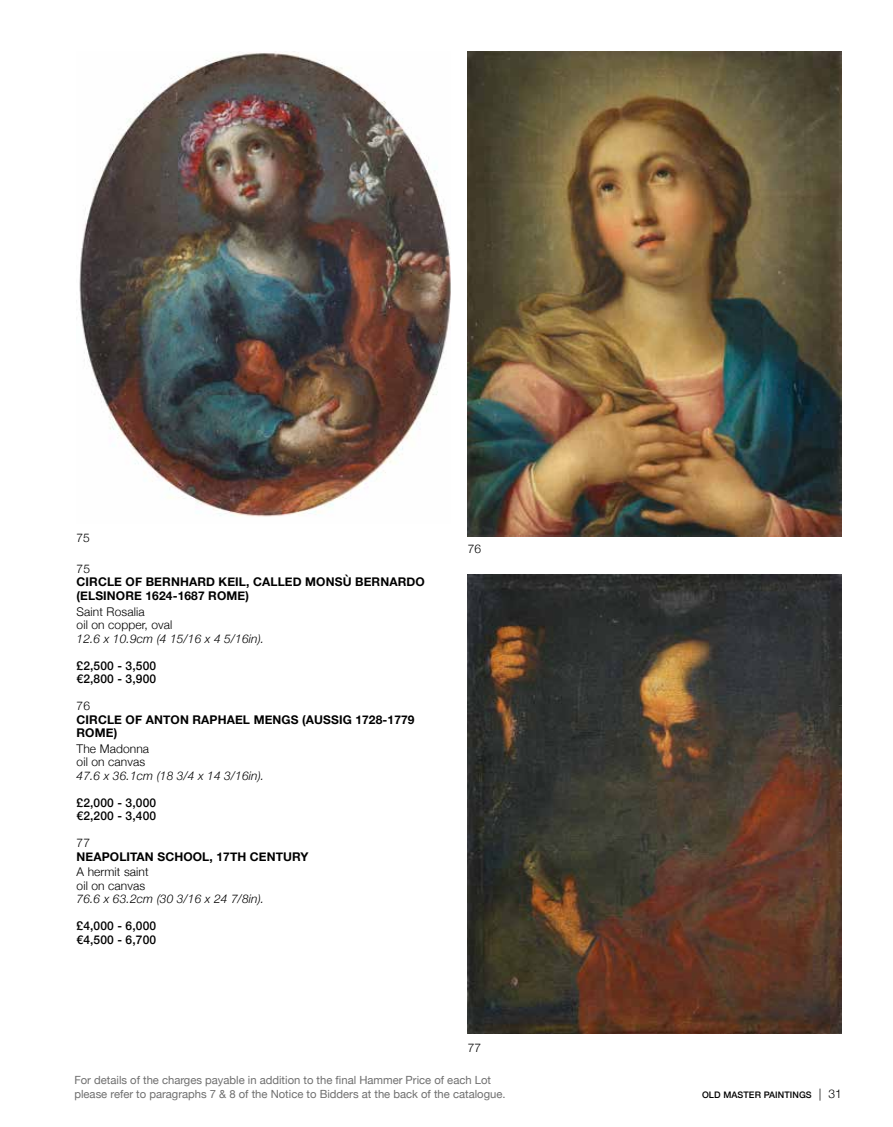
<style>
.page{position:relative;width:893px;height:1127px;background:#fff}
.page>*{position:absolute;margin:0;border:0;box-sizing:border-box;transform-origin:0 0}
.t1{font:700 12px/13.5px "Helvetica Neue";letter-spacing:.01em;color:#000}
.t2{font:300 12px/13.5px "Helvetica Neue";letter-spacing:.01em;color:#000}
.t3{font:italic 300 12px "Helvetica Neue";letter-spacing:.01em;color:#000}
.t4{font:500 12px/13.5px "Helvetica Neue";letter-spacing:.01em;color:#000}
.t5{font:11.25px/13.5px "Helvetica Neue";color:#6f6f6f}
.t6{font:500 9px "Helvetica Neue";letter-spacing:.01em;color:#000}
.s1{font-weight:300;font-size:12px}
</style>
<div class="page">
<img style="left:468px;top:575px;width:374px;height:458px">
<img style="left:79px;top:51px;width:372px;height:466px">
<img style="left:468px;top:51px;width:374px;height:485px">
<p class="t2" style="left:77px;top:530px;width:15px">75</p>
<p class="t2" style="left:77px;top:561px;width:15px">75</p>
<p class="t1" style="left:77px;top:576px;width:350px">CIRCLE OF BERNHARD KEIL, CALLED MONSÙ BERNARDO (ELSINORE 1624-1687 ROME)</p>
<p class="t2" style="left:77px;top:604px;width:97px">Saint Rosalia<br>oil on copper, oval</p>
<p class="t3" style="left:77px;top:629px;width:189px">12.6 x 10.9cm (4 15/16 x 4 5/16in).</p>
<p class="t4" style="left:77px;top:657px;width:81px">£2,500 - 3,500 €2,800 - 3,900</p>
<p class="t2" style="left:77px;top:698px;width:15px">76</p>
<p class="t1" style="left:77px;top:713px;width:340px">CIRCLE OF ANTON RAPHAEL MENGS (AUSSIG 1728-1779<br>ROME)</p>
<p class="t2" style="left:77px;top:741px;width:74px">The Madonna oil on canvas</p>
<p class="t3" style="left:77px;top:766px;width:189px">47.6 x 36.1cm (18 3/4 x 14 3/16in).</p>
<p class="t4" style="left:77px;top:795px;width:81px">£2,000 - 3,000 €2,200 - 3,400</p>
<p class="t2" style="left:77px;top:835px;width:15px">77</p>
<p class="t1" style="left:77px;top:850px;width:234px">NEAPOLITAN SCHOOL, 17TH CENTURY</p>
<p class="t2" style="left:77px;top:864px;width:74px">A hermit saint oil on canvas</p>
<p class="t3" style="left:77px;top:889px;width:189px">76.6 x 63.2cm (30 3/16 x 24 7/8in).</p>
<p class="t4" style="left:77px;top:918px;width:81px">£4,000 - 6,000 €4,500 - 6,700</p>
<p class="t2" style="left:468px;top:541px;width:15px">76</p>
<p class="t2" style="left:468px;top:1040px;width:15px">77</p>
<p class="t5" style="left:74px;top:1074px;width:433px">For details of the charges payable in addition to the final Hammer Price of each Lot please refer to paragraphs 7 &amp; 8 of the Notice to Bidders at the back of the catalogue.</p>
<p class="t6" style="left:702px;top:1088px;width:141px">OLD MASTER PAINTINGS <span class="s1">| 31</span></p>
</div>
